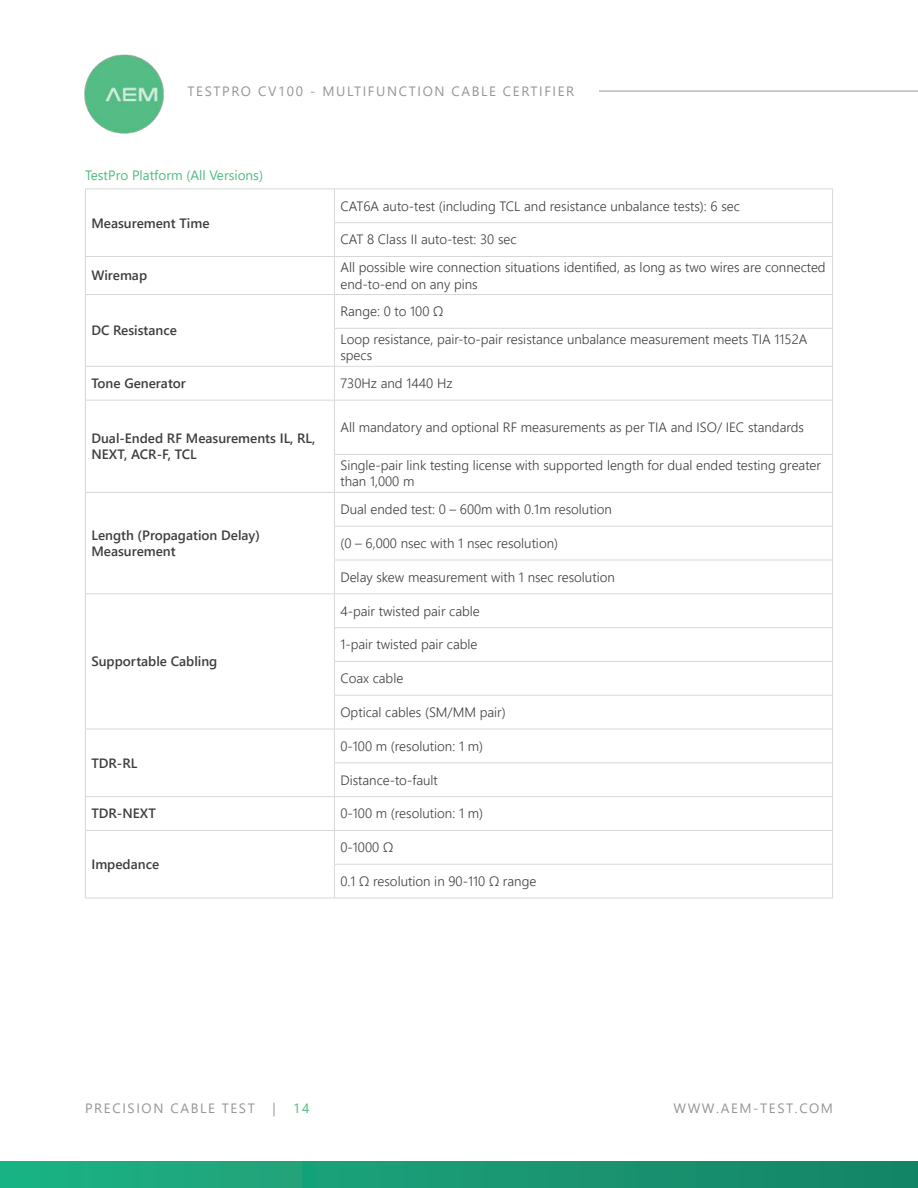
<style>
.page{position:relative;width:918px;height:1188px;background:#fff}
.page>*{position:absolute;margin:0;border:0;box-sizing:border-box;transform-origin:0 0}
.t1{font:300 13.5px/16.2px "Segoe UI";color:#3e3e3f}
.t2{font:600 13.5px/16.2px "Segoe UI";color:#3e3e3f}
.t3{font:13.5px "Segoe UI";letter-spacing:.12em;color:#939598}
.t4{font:13.5px "Segoe UI";color:#4dbc82}
</style>
<div class="page">
<img style="left:84px;top:54px;width:80px;height:80px">
<div style="left:0;top:1162px;width:918px;height:26px;background:linear-gradient(to right,#1eb283,#158366)"></div>
<hr style="left:599px;top:91px;width:319px;height:1px;background:#939598">
<hr style="left:85px;top:189px;width:249px;height:1px;background:#d6d7d8">
<hr style="left:85px;top:189px;width:1px;height:34px;background:#d6d7d8">
<hr style="left:334px;top:189px;width:499px;height:1px;background:#d6d7d8">
<hr style="left:334px;top:189px;width:1px;height:33px;background:#d6d7d8">
<hr style="left:832px;top:189px;width:1px;height:33px;background:#d6d7d8">
<hr style="left:85px;top:223px;width:1px;height:33px;background:#d6d7d8">
<hr style="left:334px;top:222px;width:499px;height:1px;background:#d6d7d8">
<hr style="left:334px;top:223px;width:1px;height:33px;background:#d6d7d8">
<hr style="left:832px;top:223px;width:1px;height:33px;background:#d6d7d8">
<hr style="left:85px;top:256px;width:249px;height:1px;background:#d6d7d8">
<hr style="left:85px;top:257px;width:1px;height:37px;background:#d6d7d8">
<hr style="left:334px;top:256px;width:499px;height:1px;background:#d6d7d8">
<hr style="left:334px;top:257px;width:1px;height:37px;background:#d6d7d8">
<hr style="left:832px;top:257px;width:1px;height:37px;background:#d6d7d8">
<hr style="left:85px;top:294px;width:249px;height:1px;background:#d6d7d8">
<hr style="left:85px;top:295px;width:1px;height:33px;background:#d6d7d8">
<hr style="left:334px;top:294px;width:499px;height:1px;background:#d6d7d8">
<hr style="left:334px;top:295px;width:1px;height:33px;background:#d6d7d8">
<hr style="left:832px;top:295px;width:1px;height:33px;background:#d6d7d8">
<hr style="left:85px;top:328px;width:1px;height:38px;background:#d6d7d8">
<hr style="left:334px;top:328px;width:499px;height:1px;background:#d6d7d8">
<hr style="left:334px;top:329px;width:1px;height:37px;background:#d6d7d8">
<hr style="left:832px;top:329px;width:1px;height:37px;background:#d6d7d8">
<hr style="left:85px;top:366px;width:249px;height:1px;background:#d6d7d8">
<hr style="left:85px;top:367px;width:1px;height:33px;background:#d6d7d8">
<hr style="left:334px;top:366px;width:499px;height:1px;background:#d6d7d8">
<hr style="left:334px;top:367px;width:1px;height:33px;background:#d6d7d8">
<hr style="left:832px;top:367px;width:1px;height:33px;background:#d6d7d8">
<hr style="left:85px;top:400px;width:249px;height:1px;background:#d6d7d8">
<hr style="left:85px;top:401px;width:1px;height:53px;background:#d6d7d8">
<hr style="left:334px;top:400px;width:499px;height:1px;background:#d6d7d8">
<hr style="left:334px;top:401px;width:1px;height:53px;background:#d6d7d8">
<hr style="left:832px;top:401px;width:1px;height:53px;background:#d6d7d8">
<hr style="left:85px;top:454px;width:1px;height:38px;background:#d6d7d8">
<hr style="left:334px;top:454px;width:499px;height:1px;background:#d6d7d8">
<hr style="left:334px;top:455px;width:1px;height:37px;background:#d6d7d8">
<hr style="left:832px;top:455px;width:1px;height:37px;background:#d6d7d8">
<hr style="left:85px;top:492px;width:249px;height:1px;background:#d6d7d8">
<hr style="left:85px;top:493px;width:1px;height:33px;background:#d6d7d8">
<hr style="left:334px;top:492px;width:499px;height:1px;background:#d6d7d8">
<hr style="left:334px;top:493px;width:1px;height:33px;background:#d6d7d8">
<hr style="left:832px;top:493px;width:1px;height:33px;background:#d6d7d8">
<hr style="left:85px;top:526px;width:1px;height:34px;background:#d6d7d8">
<hr style="left:334px;top:526px;width:499px;height:1px;background:#d6d7d8">
<hr style="left:334px;top:527px;width:1px;height:33px;background:#d6d7d8">
<hr style="left:832px;top:527px;width:1px;height:33px;background:#d6d7d8">
<hr style="left:85px;top:560px;width:1px;height:33px;background:#d6d7d8">
<hr style="left:334px;top:560px;width:499px;height:1px;background:#d6d7d8">
<hr style="left:334px;top:560px;width:1px;height:33px;background:#d6d7d8">
<hr style="left:832px;top:560px;width:1px;height:33px;background:#d6d7d8">
<hr style="left:85px;top:593px;width:249px;height:1px;background:#d6d7d8">
<hr style="left:85px;top:594px;width:1px;height:34px;background:#d6d7d8">
<hr style="left:334px;top:593px;width:499px;height:1px;background:#d6d7d8">
<hr style="left:334px;top:594px;width:1px;height:33px;background:#d6d7d8">
<hr style="left:832px;top:594px;width:1px;height:33px;background:#d6d7d8">
<hr style="left:85px;top:628px;width:1px;height:33px;background:#d6d7d8">
<hr style="left:334px;top:627px;width:499px;height:1px;background:#d6d7d8">
<hr style="left:334px;top:628px;width:1px;height:33px;background:#d6d7d8">
<hr style="left:832px;top:628px;width:1px;height:33px;background:#d6d7d8">
<hr style="left:85px;top:661px;width:1px;height:34px;background:#d6d7d8">
<hr style="left:334px;top:661px;width:499px;height:1px;background:#d6d7d8">
<hr style="left:334px;top:662px;width:1px;height:33px;background:#d6d7d8">
<hr style="left:832px;top:662px;width:1px;height:33px;background:#d6d7d8">
<hr style="left:85px;top:695px;width:1px;height:34px;background:#d6d7d8">
<hr style="left:334px;top:695px;width:499px;height:1px;background:#d6d7d8">
<hr style="left:334px;top:696px;width:1px;height:33px;background:#d6d7d8">
<hr style="left:832px;top:696px;width:1px;height:33px;background:#d6d7d8">
<hr style="left:85px;top:729px;width:249px;height:1px;background:#d6d7d8">
<hr style="left:85px;top:729px;width:1px;height:34px;background:#d6d7d8">
<hr style="left:334px;top:729px;width:499px;height:1px;background:#d6d7d8">
<hr style="left:334px;top:729px;width:1px;height:33px;background:#d6d7d8">
<hr style="left:832px;top:729px;width:1px;height:33px;background:#d6d7d8">
<hr style="left:85px;top:763px;width:1px;height:33px;background:#d6d7d8">
<hr style="left:334px;top:762px;width:499px;height:1px;background:#d6d7d8">
<hr style="left:334px;top:763px;width:1px;height:33px;background:#d6d7d8">
<hr style="left:832px;top:763px;width:1px;height:33px;background:#d6d7d8">
<hr style="left:85px;top:796px;width:249px;height:1px;background:#d6d7d8">
<hr style="left:85px;top:797px;width:1px;height:33px;background:#d6d7d8">
<hr style="left:334px;top:796px;width:499px;height:1px;background:#d6d7d8">
<hr style="left:334px;top:797px;width:1px;height:33px;background:#d6d7d8">
<hr style="left:832px;top:797px;width:1px;height:33px;background:#d6d7d8">
<hr style="left:85px;top:830px;width:249px;height:1px;background:#d6d7d8">
<hr style="left:85px;top:831px;width:1px;height:33px;background:#d6d7d8">
<hr style="left:334px;top:830px;width:499px;height:1px;background:#d6d7d8">
<hr style="left:334px;top:831px;width:1px;height:33px;background:#d6d7d8">
<hr style="left:832px;top:831px;width:1px;height:33px;background:#d6d7d8">
<hr style="left:85px;top:864px;width:1px;height:34px;background:#d6d7d8">
<hr style="left:334px;top:864px;width:499px;height:1px;background:#d6d7d8">
<hr style="left:334px;top:865px;width:1px;height:33px;background:#d6d7d8">
<hr style="left:832px;top:865px;width:1px;height:33px;background:#d6d7d8">
<hr style="left:85px;top:898px;width:249px;height:1px;background:#d6d7d8">
<hr style="left:334px;top:898px;width:499px;height:1px;background:#d6d7d8">
<p class="t3" style="left:188px;top:78px;width:388px">TESTPRO CV100 - MULTIFUNCTION CABLE CERTIFIER</p>
<p class="t4" style="left:85px;top:163px;width:180px">TestPro Platform (All Versions)</p>
<p class="t2" style="left:91px;top:214px;width:120px">Measurement Time</p>
<p class="t1" style="left:340px;top:196px;width:401px">CAT6A auto-test (including TCL and resistance unbalance tests): 6 sec</p>
<p class="t1" style="left:340px;top:230px;width:178px">CAT 8 Class II auto-test: 30 sec</p>
<p class="t2" style="left:91px;top:266px;width:57px">Wiremap</p>
<p class="t1" style="left:340px;top:258px;width:487px">All possible wire connection situations identified, as long as two wires are connected end-to-end on any pins</p>
<p class="t2" style="left:91px;top:321px;width:87px">DC Resistance</p>
<p class="t1" style="left:340px;top:296px;width:469px;line-height:27.8px">Range: 0 to 100 Ω<br>Loop resistance, pair-to-pair resistance unbalance measurement meets TIA 1152A</p>
<p class="t1" style="left:340px;top:346px;width:33px">specs</p>
<p class="t2" style="left:91px;top:374px;width:96px">Tone Generator</p>
<p class="t1" style="left:340px;top:374px;width:114px">730Hz and 1440 Hz</p>
<p class="t2" style="left:91px;top:429px;width:226px">Dual-Ended RF Measurements IL, RL,<br>NEXT, ACR-F, TCL</p>
<p class="t2" style="left:91px;top:526px;width:170px">Length (Propagation Delay)<br>Measurement</p>
<p class="t2" style="left:91px;top:652px;width:128px">Supportable Cabling</p>
<p class="t2" style="left:91px;top:754px;width:47px">TDR-RL</p>
<p class="t1" style="left:340px;top:418px;width:465px">All mandatory and optional RF measurements as per TIA and ISO/ IEC standards</p>
<p class="t1" style="left:340px;top:456px;width:482px">Single-pair link testing license with supported length for dual ended testing greater than 1,000 m</p>
<p class="t1" style="left:340px;top:500px;width:273px">Dual ended test: 0 – 600m with 0.1m resolution</p>
<p class="t1" style="left:340px;top:534px;width:219px">(0 – 6,000 nsec with 1 nsec resolution)</p>
<p class="t1" style="left:340px;top:568px;width:276px">Delay skew measurement with 1 nsec resolution</p>
<p class="t1" style="left:340px;top:601px;width:141px">4-pair twisted pair cable</p>
<p class="t1" style="left:340px;top:635px;width:139px">1-pair twisted pair cable</p>
<p class="t1" style="left:340px;top:669px;width:64px">Coax cable</p>
<p class="t1" style="left:340px;top:703px;width:167px">Optical cables (SM/MM pair)</p>
<p class="t1" style="left:340px;top:737px;width:144px">0-100 m (resolution: 1 m)</p>
<p class="t1" style="left:340px;top:770px;width:99px">Distance-to-fault</p>
<p class="t2" style="left:91px;top:804px;width:66px">TDR-NEXT</p>
<p class="t1" style="left:340px;top:804px;width:144px">0-100 m (resolution: 1 m)</p>
<p class="t2" style="left:91px;top:855px;width:69px">Impedance</p>
<p class="t1" style="left:340px;top:838px;width:54px">0-1000 Ω</p>
<p class="t1" style="left:340px;top:872px;width:197px">0.1 Ω resolution in 90-110 Ω range</p>
<p class="t3" style="left:85px;top:1095px;width:171px">PRECISION CABLE TEST</p>
<p class="t3" style="left:272px;top:1095px;width:5px">|</p>
<p class="t4" style="left:293px;top:1095px;width:18px">14</p>
<p class="t3" style="left:673px;top:1095px;width:161px">WWW.AEM-TEST.COM</p>
</div>
